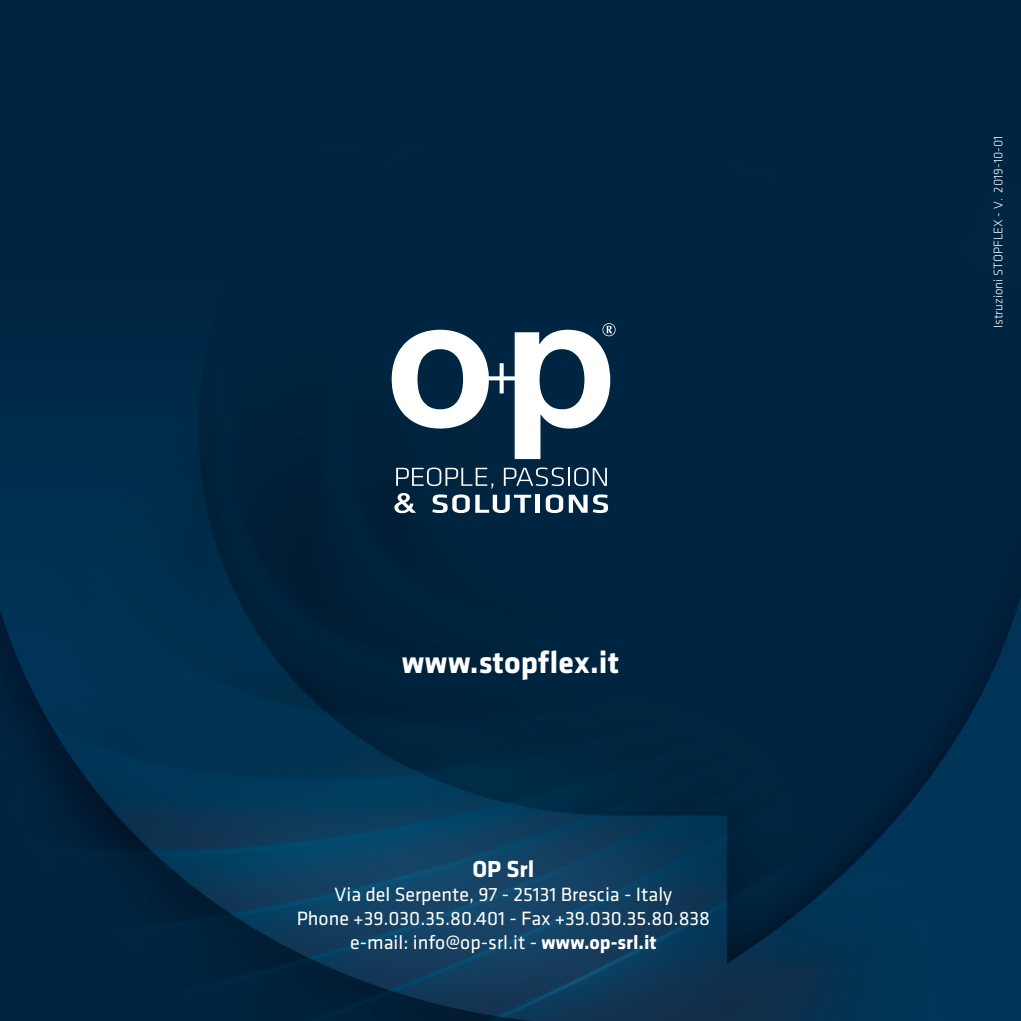
<style>
.page{position:relative;width:1021px;height:1021px;background:#fff}
.page>*{position:absolute;margin:0;border:0;box-sizing:border-box;transform-origin:0 0}
.t1{font:700 32px "Klavika";color:#fff}
.t2{font:700 24px "Klavika";color:#fff}
.t3{font:20px/24px "Klavika";color:#fff;text-align:center}
.t4{font:300 13px "Klavika";color:#fff}
.s1{font-weight:700}
</style>
<div class="page">
<img style="left:0;top:0;width:1020px;height:1020px">
<svg style="left:391px;top:323px;width:224px;height:136px"></svg>
<svg style="left:394px;top:467px;width:214px;height:46px"></svg>
<h1 class="t1" style="left:402px;top:639px;width:219px">www.stopflex.it</h1>
<p class="t2" style="left:472px;top:851px;width:63px">OP Srl</p>
<p class="t3" style="left:297px;top:881px;width:415px">Via del Serpente, 97 - 25131 Brescia - Italy<br>Phone +39.030.35.80.401 - Fax +39.030.35.80.838 e-mail: info@op-srl.it - <span class="s1">www.op-srl.it</span></p>
<p class="t4" style="left:990px;top:328px;width:194px;rotate:-90deg">Istruzioni STOPFLEX - V. 2019-10-01</p>
</div>
